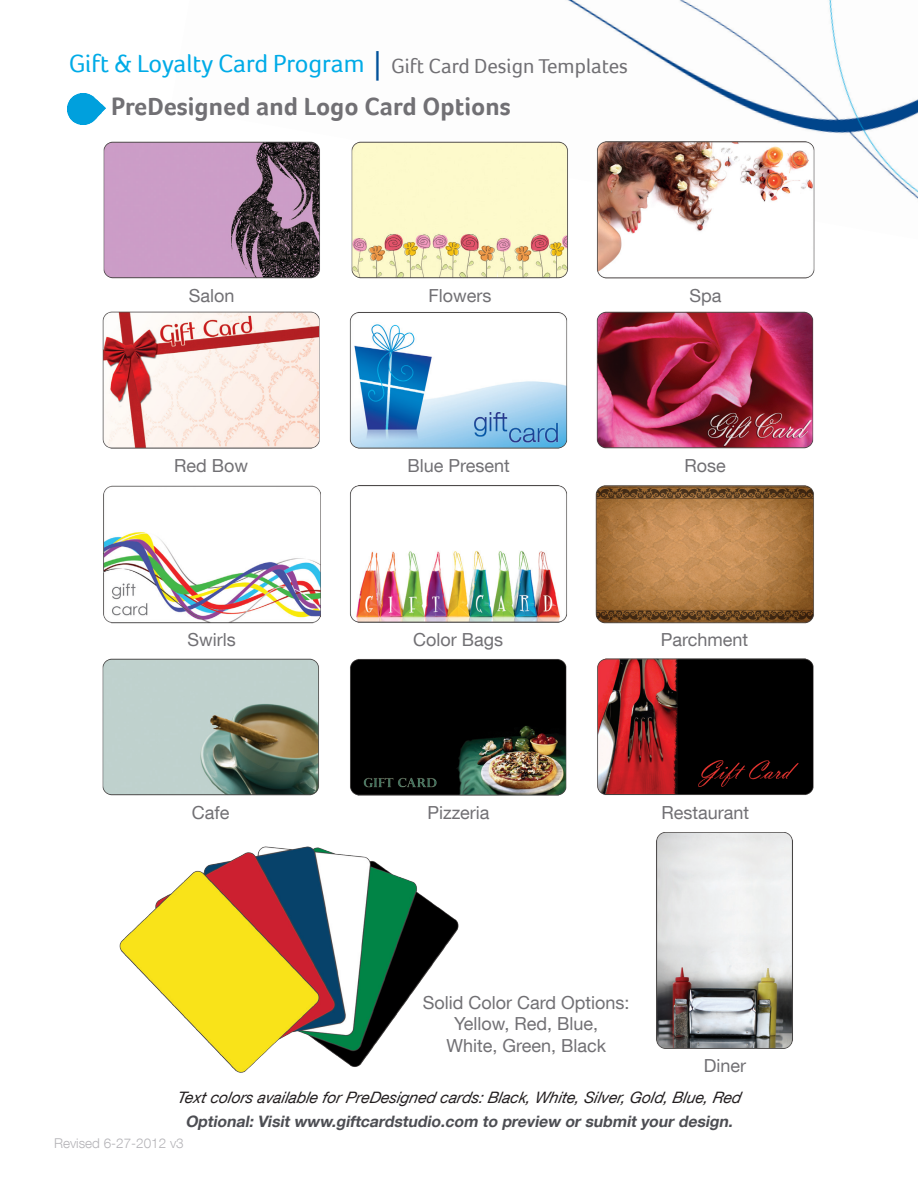
<style>
.page{position:relative;width:918px;height:1188px;background:#fff}
.page>*{position:absolute;margin:0;border:0;box-sizing:border-box;transform-origin:0 0}
.t1{font:30px "Foco";color:#01529a}
.t2{font:700 25.5px "Foco";color:#717074}
.t3{font:25.5px "Foco";color:#00abe7}
.t4{font:21px "Foco";color:#717074}
.t5{font:18px "Helvetica Neue LT Com";color:#717074}
.t6{font:italic 15.75px "Helvetica Neue LT Com";color:#231f20}
.t7{font:italic 700 15.75px "Helvetica Neue LT Com";color:#4d4e53}
.t8{font:300 13.5px "Helvetica Neue LT Com";color:#b4b3b7}
</style>
<div class="page">
<img style="left:567px;top:0;width:351px;height:199px">
<img style="left:68px;top:93px;width:37px;height:31px">
<img style="left:119px;top:846px;width:340px;height:227px">
<img style="left:103px;top:141px;width:217px;height:138px">
<img style="left:102px;top:658px;width:217px;height:138px">
<img style="left:349px;top:312px;width:219px;height:137px">
<img style="left:102px;top:311px;width:218px;height:138px">
<img style="left:350px;top:485px;width:217px;height:138px">
<img style="left:595px;top:485px;width:219px;height:139px">
<img style="left:350px;top:659px;width:217px;height:137px">
<img style="left:597px;top:658px;width:217px;height:137px">
<img style="left:596px;top:311px;width:218px;height:138px">
<img style="left:351px;top:126px;width:227px;height:153px">
<img style="left:103px;top:485px;width:218px;height:139px">
<img style="left:578px;top:125px;width:255px;height:154px">
<img style="left:656px;top:832px;width:137px;height:217px">
<p class="t3" style="left:69px;top:49px;width:297px">Gift &amp; Loyalty Card Program</p>
<p class="t1" style="left:374px;top:48px;width:9px">|</p>
<p class="t2" style="left:111px;top:92px;width:401px">PreDesigned and Logo Card Options</p>
<p class="t4" style="left:391px;top:54px;width:238px">Gift Card Design Templates</p>
<p class="t5" style="left:189px;top:285px;width:47px">Salon</p>
<p class="t5" style="left:428px;top:285px;width:64px">Flowers</p>
<p class="t5" style="left:689px;top:285px;width:34px">Spa</p>
<p class="t5" style="left:174px;top:455px;width:75px">Red Bow</p>
<p class="t5" style="left:407px;top:455px;width:104px">Blue Present</p>
<p class="t5" style="left:685px;top:455px;width:43px">Rose</p>
<p class="t5" style="left:188px;top:629px;width:50px">Swirls</p>
<p class="t5" style="left:413px;top:629px;width:91px">Color Bags</p>
<p class="t5" style="left:661px;top:629px;width:89px">Parchment</p>
<p class="t5" style="left:192px;top:802px;width:39px">Cafe</p>
<p class="t5" style="left:427px;top:802px;width:64px">Pizzeria</p>
<p class="t5" style="left:662px;top:802px;width:89px">Restaurant</p>
<p class="t5" style="left:423px;top:991px;width:208px">Solid Color Card Options:</p>
<p class="t5" style="left:454px;top:1013px;width:145px">Yellow, Red, Blue,</p>
<p class="t5" style="left:446px;top:1034px;width:161px">White, Green, Black</p>
<p class="t5" style="left:704px;top:1055px;width:44px">Diner</p>
<p class="t6" style="left:177px;top:1087px;width:569px">Text colors available for PreDesigned cards: Black, White, Silver, Gold, Blue, Red</p>
<p class="t7" style="left:185px;top:1111px;width:552px">Optional: Visit www.giftcardstudio.com to preview or submit your design.</p>
<p class="t8" style="left:54px;top:1135px;width:131px">Revised 6-27-2012 v3</p>
</div>
